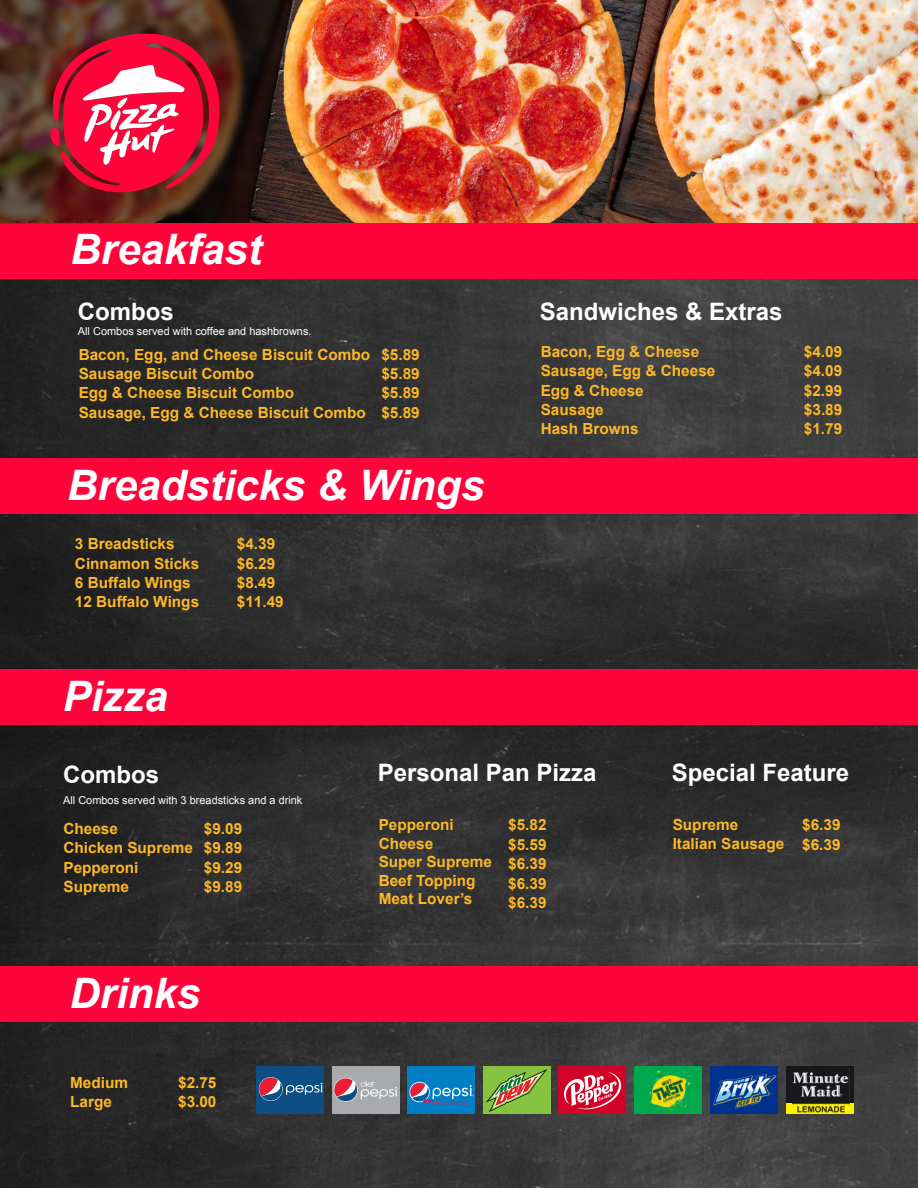
<style>
.page{position:relative;width:918px;height:1188px;background:#fff}
.page>*{position:absolute;margin:0;border:0;box-sizing:border-box;transform-origin:0 0}
.t1{font:italic 700 42px "Arial";color:#fff}
.t2{font:700 24px "Arial";color:#fff}
.t3{font:700 15.3px/19.5px "Arial";color:#fdb827}
.t4{font:10.95px "Arial";color:#fff}
</style>
<div class="page">
<img style="left:0;top:222px;width:918px;height:447px">
<img style="left:0;top:724px;width:918px;height:464px">
<div style="left:0;top:223px;width:918px;height:56px;background:#ff033b"></div>
<div style="left:0;top:458px;width:918px;height:56px;background:#ff033b"></div>
<div style="left:0;top:669px;width:918px;height:55px;background:#ff033b"></div>
<div style="left:0;top:966px;width:918px;height:56px;background:#ff033b"></div>
<img style="left:297px;top:0;width:621px;height:222px">
<svg style="left:0;top:0;width:297px;height:223px;background:#492d20"></svg>
<svg style="left:51px;top:34px;width:169px;height:158px;background:#d1304e"></svg>
<div style="left:256px;top:1066px;width:68px;height:48px;background:#0d4e84"></div>
<div style="left:332px;top:1066px;width:68px;height:48px;background:#a8aaae"></div>
<div style="left:407px;top:1066px;width:68px;height:48px;background:#007ec3"></div>
<div style="left:483px;top:1066px;width:68px;height:48px;background:#86c341"></div>
<div style="left:559px;top:1066px;width:67px;height:48px;background:#d30027"></div>
<div style="left:634px;top:1066px;width:68px;height:48px;background:#00a84f"></div>
<svg style="left:259px;top:1077px;width:63px;height:24px"></svg>
<svg style="left:485px;top:1069px;width:62px;height:43px"></svg>
<img style="left:648px;top:1069px;width:45px;height:44px">
<div style="left:786px;top:1066px;width:68px;height:48px;background:#19171c"></div>
<div style="left:786px;top:1104px;width:68px;height:10px;background:#fff100"></div>
<svg style="left:334px;top:1078px;width:63px;height:24px"></svg>
<svg style="left:409px;top:1081px;width:65px;height:25px"></svg>
<svg style="left:564px;top:1072px;width:57px;height:37px"></svg>
<img style="left:705px;top:1064px;width:80px;height:53px">
<img style="left:792px;top:1071px;width:58px;height:42px">
<h1 class="t1" style="left:70px;top:222px;width:193px">Breakfast</h1>
<h2 class="t2" style="left:78px;top:296px;width:98px">Combos</h2>
<h2 class="t2" style="left:540px;top:296px;width:244px">Sandwiches &amp; Extras</h2>
<p class="t4" style="left:78px;top:324px;width:235px">All Combos served with coffee and hashbrowns.</p>
<p class="t3" style="left:79px;top:345px;width:343px">Bacon, Egg, and Cheese Biscuit Combo $5.89<br>Sausage Biscuit Combo</p>
<p class="t3" style="left:541px;top:343px;width:160px">Bacon, Egg &amp; Cheese</p>
<p class="t3" style="left:804px;top:343px;width:40px">$4.09</p>
<p class="t3" style="left:541px;top:362px;width:176px">Sausage, Egg &amp; Cheese</p>
<p class="t3" style="left:804px;top:362px;width:40px">$4.09</p>
<p class="t3" style="left:541px;top:381px;width:105px">Egg &amp; Cheese</p>
<p class="t3" style="left:804px;top:381px;width:40px">$2.99</p>
<p class="t3" style="left:541px;top:400px;width:65px">Sausage</p>
<p class="t3" style="left:804px;top:400px;width:40px">$3.89</p>
<p class="t3" style="left:541px;top:419px;width:100px">Hash Browns</p>
<p class="t3" style="left:804px;top:419px;width:40px">$1.79</p>
<p class="t3" style="left:381px;top:365px;width:40px">$5.89</p>
<p class="t3" style="left:79px;top:384px;width:343px;text-align:right">$5.89<br>Sausage, Egg &amp; Cheese Biscuit Combo $5.89</p>
<p class="t3" style="left:79px;top:384px;width:217px">Egg &amp; Cheese Biscuit Combo</p>
<h1 class="t1" style="left:67px;top:458px;width:419px">Breadsticks &amp; Wings</h1>
<p class="t3" style="left:75px;top:535px;width:101px">3 Breadsticks</p>
<p class="t3" style="left:237px;top:535px;width:40px">$4.39</p>
<p class="t3" style="left:75px;top:554px;width:126px">Cinnamon Sticks</p>
<p class="t3" style="left:237px;top:554px;width:40px">$6.29</p>
<p class="t3" style="left:75px;top:573px;width:117px">6 Buffalo Wings</p>
<p class="t3" style="left:237px;top:573px;width:40px">$8.49</p>
<p class="t3" style="left:75px;top:592px;width:126px">12 Buffalo Wings</p>
<p class="t3" style="left:237px;top:592px;width:48px">$11.49</p>
<h1 class="t1" style="left:63px;top:669px;width:107px">Pizza</h1>
<h2 class="t2" style="left:63px;top:759px;width:97px">Combos</h2>
<p class="t4" style="left:63px;top:793px;width:241px">All Combos served with 3 breadsticks and a drink</p>
<p class="t3" style="left:63px;top:819px;width:131px">Cheese<br>Chicken Supreme<br>Pepperoni<br>Supreme</p>
<p class="t3" style="left:204px;top:819px;width:40px;text-align:justify">$9.09 $9.89 $9.29 $9.89</p>
<h1 class="t1" style="left:69px;top:966px;width:132px">Drinks</h1>
<p class="t3" style="left:70px;top:1073px;width:59px">Medium</p>
<p class="t3" style="left:178px;top:1073px;width:40px">$2.75</p>
<p class="t3" style="left:70px;top:1092px;width:43px">Large</p>
<p class="t3" style="left:178px;top:1092px;width:40px">$3.00</p>
<h2 class="t2" style="left:378px;top:757px;width:220px">Personal Pan Pizza</h2>
<p class="t3" style="left:379px;top:816px;width:115px;line-height:18.5px">Pepperoni<br>Cheese<br>Super Supreme<br>Beef Topping<br>Meat Lover’s</p>
<p class="t3" style="left:508px;top:816px;width:40px;text-align:justify">$5.82 $5.59 $6.39 $6.39 $6.39</p>
<h2 class="t2" style="left:672px;top:757px;width:179px">Special Feature</h2>
<p class="t3" style="left:673px;top:816px;width:113px;line-height:18.5px">Supreme<br>Italian Sausage</p>
<p class="t3" style="left:802px;top:816px;width:40px">$6.39 $6.39</p>
</div>
